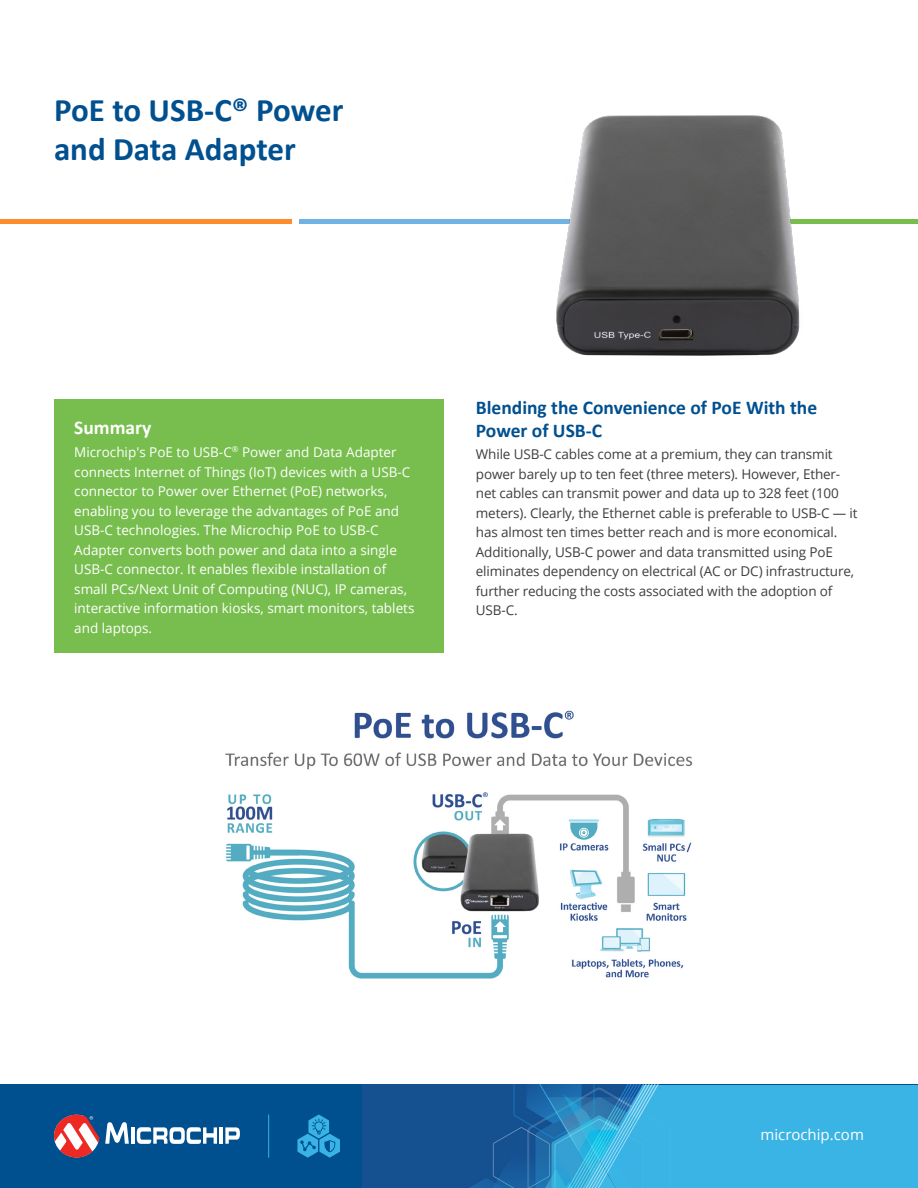
<style>
.page{position:relative;width:918px;height:1188px;background:#fff}
.page>*{position:absolute;margin:0;border:0;box-sizing:border-box;transform-origin:0 0}
.SS_TITLE{font:700 33px/39px "Calibri";color:#005090}
.SUBHEAD1{font:700 19.5px/22.5px "Calibri";color:#005090}
.SUBHEAD1-2{font:700 19.5px "Calibri";color:#fff}
.URL{font:15px "Open Sans";color:#fff}
.BODY_TEXT{font:13.5px/19.5px "Open Sans";letter-spacing:-.01em;color:#3e3e3f}
.BODY_TEXT-2{font:13.5px/19.5px "Open Sans";color:#fff}
</style>
<div class="page">
<div style="left:0;top:219px;width:292px;height:5px;background:#ff8c2c"></div>
<div style="left:299px;top:219px;width:306px;height:5px;background:#6fb2e3"></div>
<div style="left:611px;top:219px;width:307px;height:5px;background:#77be4e"></div>
<div style="left:0;top:1084px;width:918px;height:104px;background:#005090"></div>
<div style="left:524px;top:1085px;width:394px;height:103px;background:#3ab4e5"></div>
<img style="left:363px;top:1085px;width:295px;height:103px">
<svg style="left:105px;top:1122px;width:24px;height:22px"></svg>
<hr style="left:131px;top:1127px;width:4px;height:17px;background:#fff">
<hr style="left:219px;top:1127px;width:4px;height:17px;background:#fff">
<svg style="left:225px;top:1127px;width:15px;height:17px"></svg>
<svg style="left:137px;top:1127px;width:80px;height:17px"></svg>
<svg style="left:54px;top:1115px;width:45px;height:43px"></svg>
<svg style="left:297px;top:1115px;width:43px;height:43px"></svg>
<hr style="left:268px;top:1114px;width:1px;height:44px;background:#38b3e4">
<div style="left:54px;top:400px;width:390px;height:253px;background:#77be4e"></div>
<img style="left:556px;top:115px;width:244px;height:241px">
<img style="left:225px;top:710px;width:468px;height:269px">
<p class="SS_TITLE" style="left:54px;top:91px;width:291px">PoE to USB-C® Power and Data Adapter</p>
<p class="SUBHEAD1-2" style="left:74px;top:416px;width:79px">Summary</p>
<p class="BODY_TEXT-2" style="left:74px;top:442px;width:342px">Microchip's PoE to USB-C<sup>®</sup> Power and Data Adapter connects Internet of Things (IoT) devices with a USB-C connector to Power over Ethernet (PoE) networks, enabling you to leverage the advantages of PoE and USB-C technologies. The Microchip PoE to USB-C Adapter converts both power and data into a single USB-C connector. It enables flexible installation of small PCs/Next Unit of Computing (NUC), IP cameras, interactive information kiosks, smart monitors, tablets and laptops.</p>
<p class="SUBHEAD1" style="left:476px;top:396px;width:343px">Blending the Convenience of PoE With the<br>Power of USB-C</p>
<p class="BODY_TEXT" style="left:476px;top:444px;width:383px">While USB-C cables come at a premium, they can transmit power barely up to ten feet (three meters). However, Ether&shy;net cables can transmit power and data up to 328 feet (100 meters). Clearly, the Ethernet cable is preferable to USB-C — it has almost ten times better reach and is more economical.<br>Additionally, USB-C power and data transmitted using PoE eliminates dependency on electrical (AC or DC) infrastructure, further reducing the costs associated with the adoption of USB-C.</p>
<p class="URL" style="left:760px;top:1125px;width:105px">microchip.com</p>
</div>
